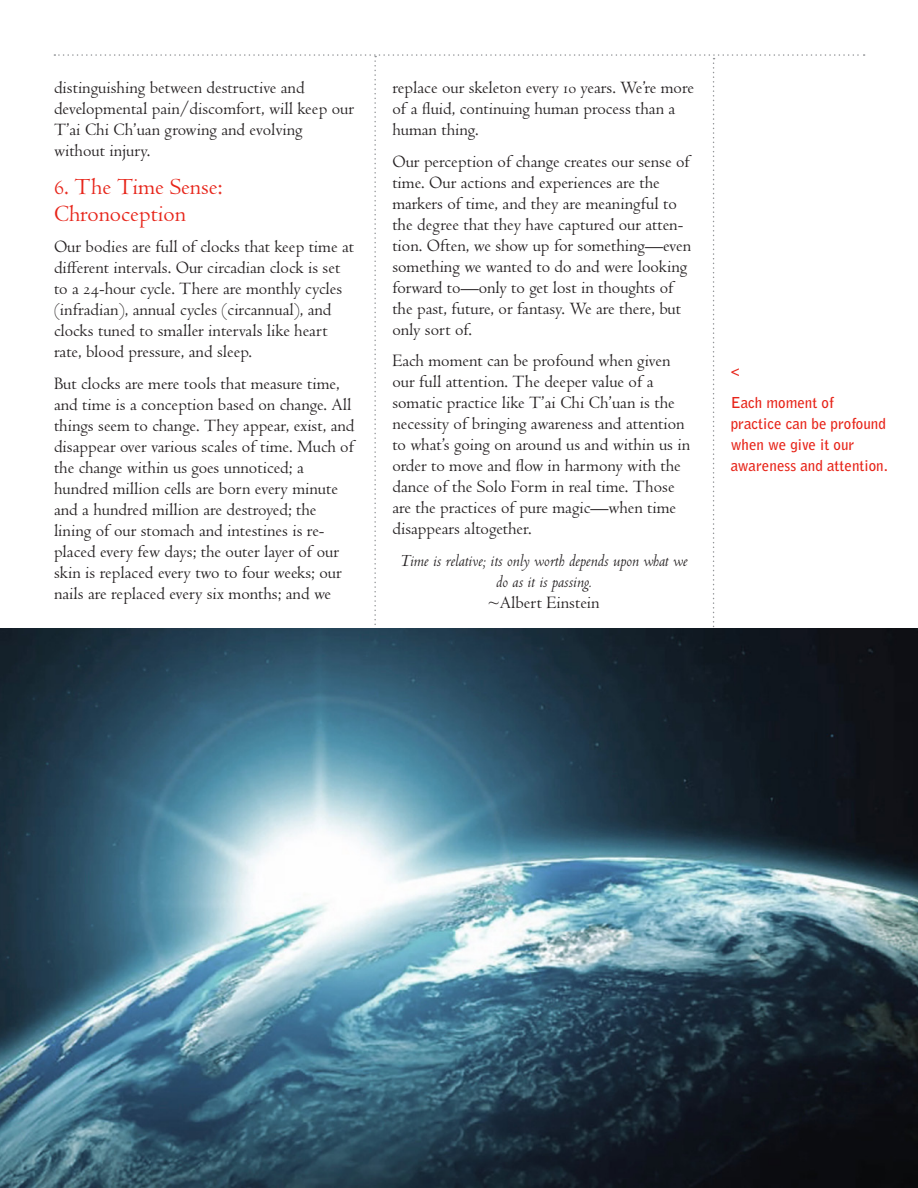
<style>
.page{position:relative;width:918px;height:1188px;background:#fff}
.page>*{position:absolute;margin:0;border:0;box-sizing:border-box;transform-origin:0 0}
.Subhead{font:24px/27px "Centaur MT Pro";color:#e72419}
.t1{font:18px/21px "Centaur MT Pro";color:#231f20}
.t2{font:italic 18px/21px "Centaur MT Pro";color:#231f20;text-align:center}
.t3{font:700 15px/21px "Bell Gothic Std";color:#e72419}
.s1{font-style:normal}
</style>
<div class="page">
<img style="left:0;top:628px;width:918px;height:560px">
<p class="t1" style="left:54px;top:77px;width:302px">distinguishing between destructive and developmental pain/discomfort, will keep our T’ai Chi Ch’uan growing and evolving without injury.</p>
<p class="Subhead" style="left:54px;top:173px;width:170px">6. The Time Sense:<br>Chronoception</p>
<p class="t1" style="left:54px;top:236px;width:302px">Our bodies are full of clocks that keep time at different intervals. Our circadian clock is set to a 24-hour cycle. There are monthly cycles (infradian), annual cycles (circannual), and clocks tuned to smaller intervals like heart rate, blood pressure, and sleep.</p>
<p class="t1" style="left:54px;top:373px;width:302px">But clocks are mere tools that measure time, and time is a conception based on change. All things seem to change. They appear, exist, and disappear over various scales of time. Much of the change within us goes unnoticed; a hundred million cells are born every minute and a hundred million are destroyed; the lining of our stomach and intestines is re&shy;placed every few days; the outer layer of our skin is replaced every two to four weeks; our nails are replaced every six months; and we</p>
<p class="t1" style="left:392px;top:77px;width:303px">replace our skeleton every 10 years. We’re more of a fluid, continuing human process than a human thing.</p>
<p class="t1" style="left:392px;top:151px;width:300px">Our perception of change creates our sense of time. Our actions and experiences are the markers of time, and they are meaningful to the degree that they have captured our atten&shy;tion. Often, we show up for something—even something we wanted to do and were looking forward to—only to get lost in thoughts of the past, future, or fantasy. We are there, but only sort of.</p>
<p class="t1" style="left:392px;top:350px;width:299px">Each moment can be profound when given our full attention. The deeper value of a somatic practice like T’ai Chi Ch’uan is the necessity of bringing awareness and attention to what’s going on around us and within us in order to move and flow in harmony with the dance of the Solo Form in real time. Those are the practices of pure magic—when time disappears altogether.</p>
<p class="t2" style="left:400px;top:549px;width:289px">Time is relative; its only worth depends upon what we do as it is passing.<br><span class="s1">~Albert Einstein</span></p>
<p class="t3" style="left:731px;top:360px;width:10px">&lt;</p>
<p class="t3" style="left:731px;top:392px;width:159px">Each moment of practice can be profound when we give it our awareness and attention.</p>
</div>
